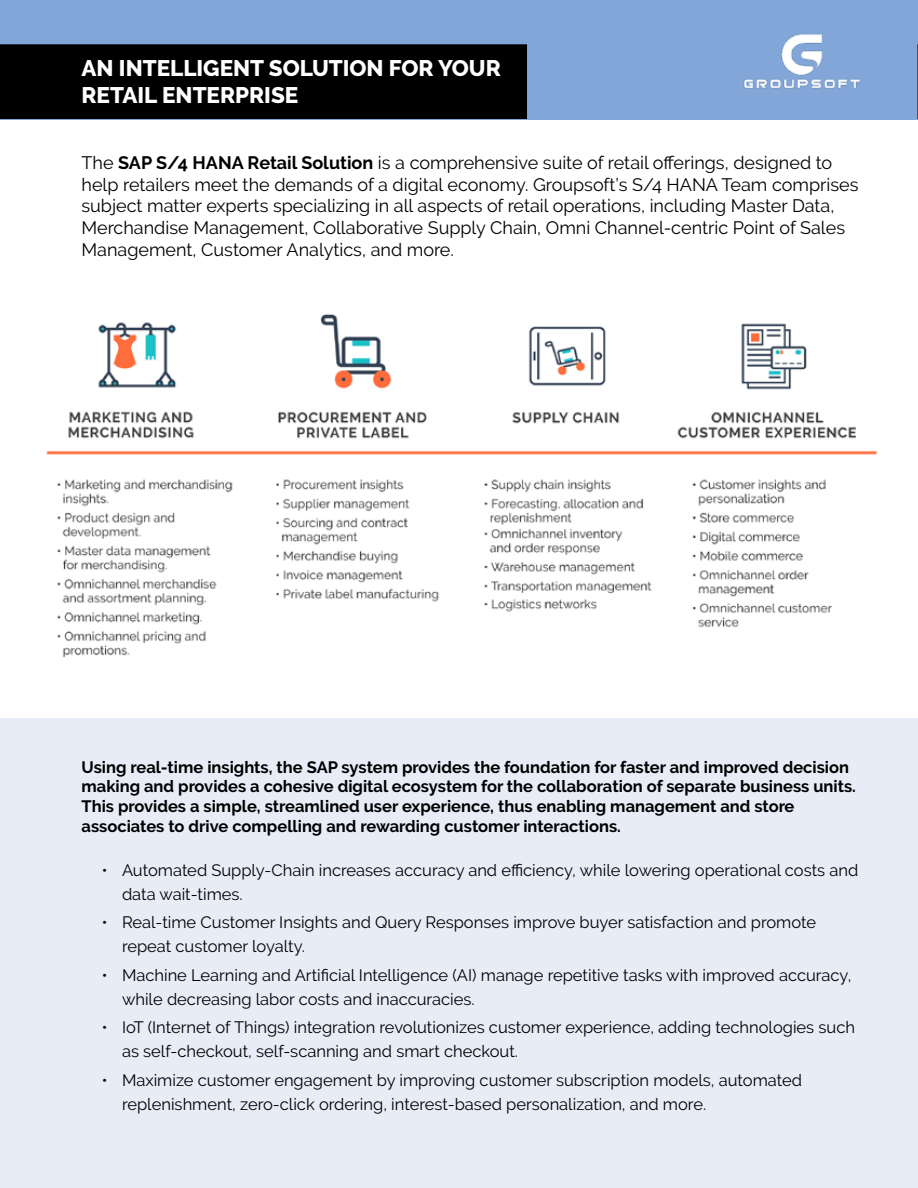
<style>
.page{position:relative;width:918px;height:1188px;background:#fff}
.page>*{position:absolute;margin:0;border:0;box-sizing:border-box;transform-origin:0 0}
.t1{font:800 22.5px/27px "Raleway";color:#fff}
.t2{font:18px/21.6px "Raleway";color:#000}
.t3{font:16.5px/24px "Raleway";color:#000}
.t4{font:700 16.5px/19.8px "Raleway";color:#000}
.s1{font-weight:700}
</style>
<div class="page">
<img style="left:46px;top:314px;width:832px;height:344px">
<div style="left:0;top:718px;width:918px;height:470px;background:#e8ecf7"></div>
<div style="left:0;top:0;width:918px;height:119px;background:#81a6d7"></div>
<img style="left:743px;top:34px;width:117px;height:55px">
<div style="left:0;top:44px;width:527px;height:75px;background:#000"></div>
<svg style="left:917px;top:44px;width:1px;height:75px"></svg>
<h1 class="t1" style="left:82px;top:55px;width:421px">AN INTELLIGENT SOLUTION FOR YOUR<br>RETAIL ENTERPRISE</h1>
<p class="t2" style="left:82px;top:152px;width:778px">The <span class="s1">SAP S/4 HANA Retail Solution</span> is a comprehensive suite of retail offerings, designed to help retailers meet the demands of a digital economy. Groupsoft’s S/4 HANA Team comprises subject matter experts specializing in all aspects of retail operations, including Master Data, Merchandise Management, Collaborative Supply Chain, Omni Channel-centric Point of Sales Management, Customer Analytics, and more.</p>
<p class="t4" style="left:82px;top:757px;width:776px">Using real-time insights, the SAP system provides the foundation for faster and improved decision making and provides a cohesive digital ecosystem for the collaboration of separate business units.<br>This provides a simple, streamlined user experience, thus enabling management and store associates to drive compelling and rewarding customer interactions.</p>
<p class="t3" style="left:122px;top:858px;width:738px;text-indent:-20px">• Automated Supply-Chain increases accuracy and efficiency, while lowering operational costs and data wait-times.</p>
<p class="t3" style="left:122px;top:911px;width:696px;text-indent:-20px">• Real-time Customer Insights and Query Responses improve buyer satisfaction and promote repeat customer loyalty.</p>
<p class="t3" style="left:122px;top:963px;width:731px;text-indent:-20px">• Machine Learning and Artificial Intelligence (AI) manage repetitive tasks with improved accuracy, while decreasing labor costs and inaccuracies.</p>
<p class="t3" style="left:122px;top:1016px;width:735px;text-indent:-20px">• IoT (Internet of Things) integration revolutionizes customer experience, adding technologies such as self-checkout, self-scanning and smart checkout.</p>
<p class="t3" style="left:122px;top:1068px;width:682px;text-indent:-20px">• Maximize customer engagement by improving customer subscription models, automated replenishment, zero-click ordering, interest-based personalization, and more.</p>
</div>
